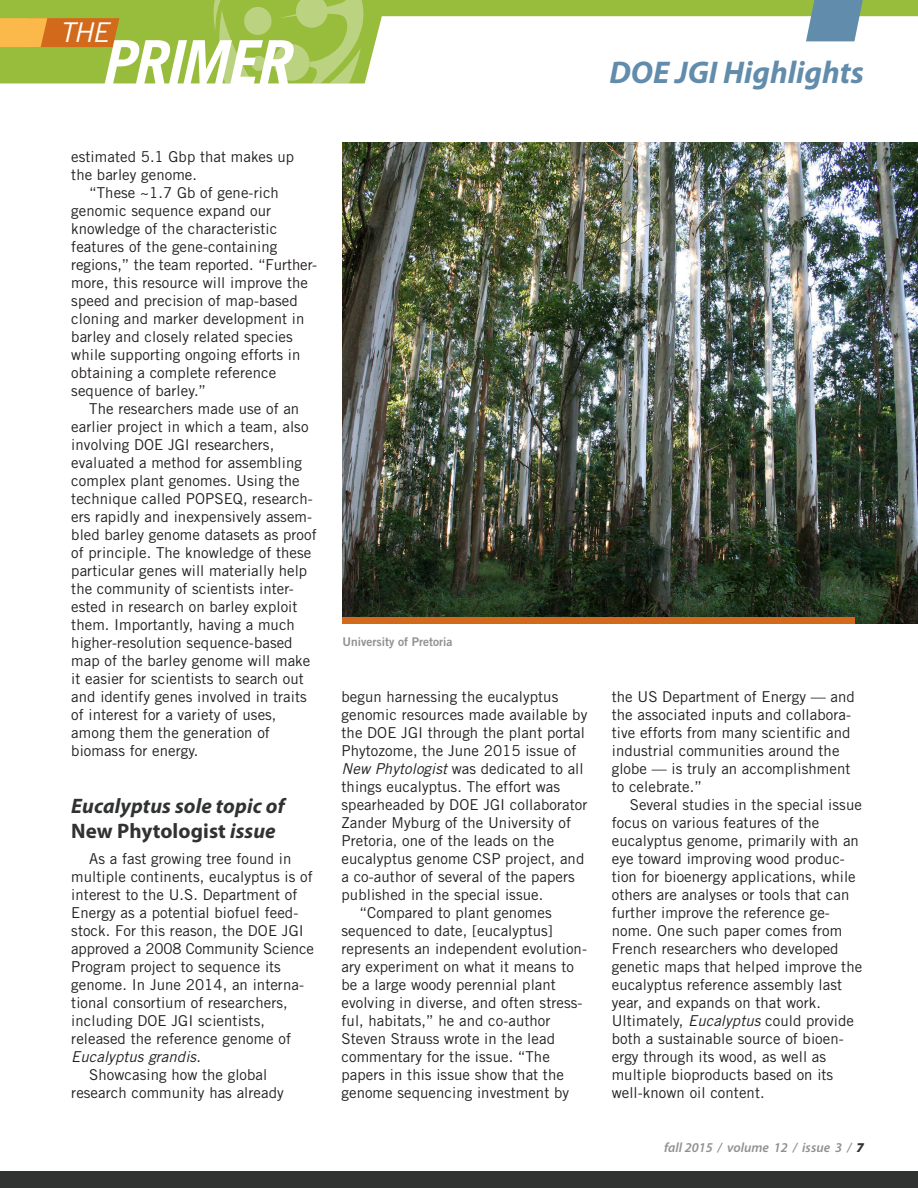
<style>
.page{position:relative;width:918px;height:1188px;background:#fff}
.page>*{position:absolute;margin:0;border:0;box-sizing:border-box;transform-origin:0 0}
.t1{font:italic 700 60.75px "Trade Gothic LT Std";letter-spacing:-.02em;color:#fff}
.Section_Head{font:italic 700 31.5px "Myriad Pro";color:#628cab}
.t2{font:italic 27.3px "Trade Gothic LT Std";color:#fff}
.t3{font:italic 700 21px/25.2px "Myriad Pro";letter-spacing:.005em;color:#313232}
.body{font:15px/18px "Trade Gothic LT Std";letter-spacing:.005em;color:#231f20}
.t4{font:italic 600 13.5px "Myriad Pro";color:#929192}
.Caption_grey{font:12px "Trade Gothic LT Std Bd 2";color:#929192}
.s1{font-style:normal}
.s2{font-style:italic}
.s3{font-weight:900;color:#313232}
</style>
<div class="page">
<svg style="left:119px;top:0;width:799px;height:83px"></svg>
<svg style="left:181px;top:0;width:182px;height:83px;background:#a4c455"></svg>
<svg style="left:0;top:0;width:119px;height:83px;background:#b1aa36"></svg>
<div style="left:0;top:1172px;width:918px;height:16px;background:#313232"></div>
<svg style="left:806px;top:0;width:57px;height:41px;background:#7399ac"></svg>
<img style="left:343px;top:143px;width:575px;height:481px">
<div style="left:343px;top:618px;width:512px;height:6px;background:#d3691a"></div>
<h3 class="t2" style="left:60px;top:16px;width:51px">THE</h3>
<h1 class="t1" style="left:100px;top:25px;width:191px">PRIMER</h1>
<p class="body" style="left:71px;top:147px;width:225px">estimated 5.1 Gbp that makes up the barley genome.</p>
<p class="body" style="left:71px;top:183px;width:247px;text-indent:18px">“These ~1.7 Gb of gene-rich genomic sequence expand our knowledge of the characteristic features of the gene-containing regions,” the team reported. “Further&shy;more, this resource will improve the speed and precision of map-based cloning and marker development in barley and closely related species while supporting ongoing efforts in obtaining a complete reference sequence of barley.”</p>
<p class="body" style="left:71px;top:399px;width:247px;text-indent:18px">The researchers made use of an earlier project in which a team, also involving DOE JGI researchers, evaluated a method for assembling complex plant genomes. Using the technique called POPSEQ, research&shy;ers rapidly and inexpensively assem&shy;bled barley genome datasets as proof of principle. The knowledge of these particular genes will materially help the community of scientists inter&shy;ested in research on barley exploit them. Importantly, having a much higher-resolution sequence-based map of the barley genome will make it easier for scientists to search out and identify genes involved in traits of interest for a variety of uses, among them the generation of biomass for energy.</p>
<h2 class="t3" style="left:71px;top:793px;width:215px">Eucalyptus sole topic of<br><span class="s1">New Phytologist</span> issue</h2>
<p class="body" style="left:71px;top:849px;width:244px;text-indent:18px">As a fast growing tree found in multiple continents, eucalyptus is of interest to the U.S. Department of<br>Energy as a potential biofuel feed&shy;stock. For this reason, the DOE JGI approved a 2008 Community Science<br>Program project to sequence its genome. In June 2014, an interna&shy;tional consortium of researchers, including DOE JGI scientists, released the reference genome of<br><span class="s2">Eucalyptus grandis</span>.</p>
<p class="body" style="left:71px;top:1065px;width:214px;text-align:center">Showcasing how the global research community has already</p>
<p class="Section_Head" style="left:609px;top:55px;width:256px">DOE JGI Highlights</p>
<p class="Caption_grey" style="left:343px;top:634px;width:111px">University of Pretoria</p>
<p class="body" style="left:342px;top:687px;width:247px">begun harnessing the eucalyptus genomic resources made available by the DOE JGI through the plant portal Phytozome, the June 2015 issue of <span class="s2">New Phytologist</span> was dedicated to all things eucalyptus. The effort was spearheaded by DOE JGI collaborator Zander Myburg of the University of Pretoria, one of the leads on the eucalyptus genome CSP project, and a co-author of several of the papers published in the special issue.</p>
<p class="body" style="left:342px;top:903px;width:247px;text-indent:18px">“Compared to plant genomes sequenced to date, [eucalyptus] represents an independent evolution&shy;ary experiment on what it means to be a large woody perennial plant evolving in diverse, and often stress&shy;ful, habitats,” he and co-author Steven Strauss wrote in the lead commentary for the issue. “The papers in this issue show that the genome sequencing investment by</p>
<p class="body" style="left:612px;top:687px;width:245px">the US Department of Energy — and the associated inputs and collabora&shy;tive efforts from many scientific and industrial communities around the globe — is truly an accomplishment to celebrate.”</p>
<p class="body" style="left:612px;top:795px;width:252px;text-indent:18px">Several studies in the special issue focus on various features of the eucalyptus genome, primarily with an eye toward improving wood produc&shy;tion for bioenergy applications, while others are analyses or tools that can further improve the reference ge&shy;nome. One such paper comes from French researchers who developed genetic maps that helped improve the eucalyptus reference assembly last year, and expands on that work.<br>Ultimately, <span class="s2">Eucalyptus</span> could provide both a sustainable source of bioen&shy;ergy through its wood, as well as multiple bioproducts based on its well-known oil content.</p>
<p class="t4" style="left:664px;top:1140px;width:201px">fall 2015 / volume 12 / issue 3 / <span class="s3">7</span></p>
</div>
